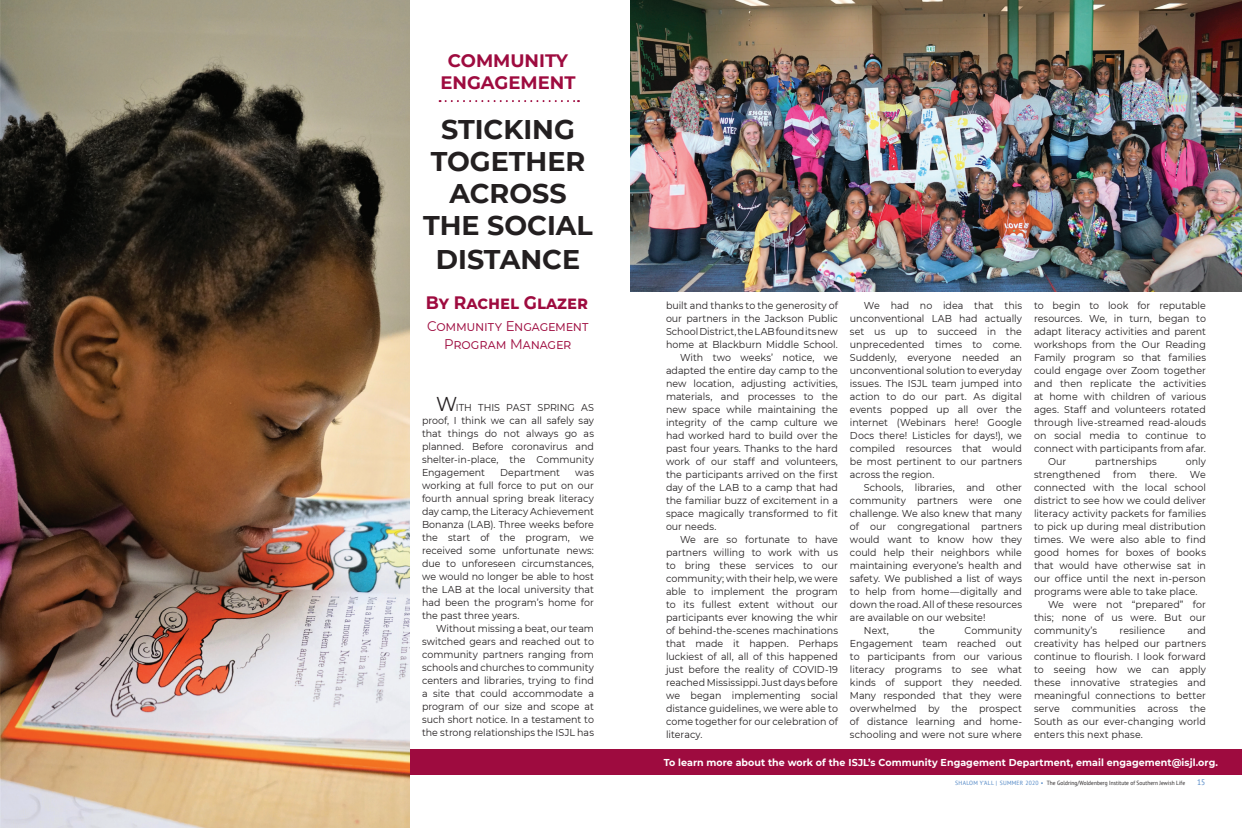
<style>
.page{position:relative;width:1260px;height:828px;background:#fff}
.page>*{position:absolute;margin:0;border:0;box-sizing:border-box;transform-origin:0 0}
.t1{font:700 27px/32.5px "Montserrat";color:#231f20;text-align:center}
.t2{font:700 18px/22px "Montserrat";color:#9e0b3f;text-align:center}
.t3{font:700 18px "Montserrat";color:#9e0b3f;scale:.95 1}
.t4{font:14px/18px "Montserrat";letter-spacing:-.01em;color:#9e0b3f;text-align:center;scale:.95 1}
.t5{font:10px/13px "Montserrat";color:#231f20;text-align:justify;scale:.95 1}
.t6{font:700 10px "Montserrat";letter-spacing:.005em;color:#fff;scale:.95 1}
.t7{font:8px "PT Sans";color:#4d84c4;scale:.95 1}
.t8{font:6px "PT Sans";letter-spacing:.01em;color:#231f20;scale:.9 1}
.s1{font-size:20px}
.s2{color:#4d84c4}
</style>
<div class="page">
<svg style="left:440px;top:100px;width:139px;height:2px"></svg>
<div style="left:394px;top:749px;width:848px;height:26px;background:#9e0b3f"></div>
<img style="left:0;top:0;width:410px;height:827px">
<img style="left:630px;top:0;width:612px;height:292px">
<h2 class="t2" style="left:440px;top:49px;width:136px">COMMUNITY<br>ENGAGEMENT</h2>
<h1 class="t1" style="left:423px;top:112px;width:171px">STICKING<br>TOGETHER<br>ACROSS<br>THE SOCIAL<br>DISTANCE</h1>
<h2 class="t3" style="left:426px;top:290px;width:172px">By Rachel Glazer</h2>
<p class="t5" style="left:666px;top:299px;width:183px">built and thanks to the generosity of</p>
<p class="t5" style="left:666px;top:312px;width:183px">our partners in the Jackson Public</p>
<p class="t5" style="left:666px;top:325px;width:183px">School District, the LAB found its new</p>
<p class="t5" style="left:666px;top:338px;width:183px">home at Blackburn Middle School.</p>
<p class="t5" style="left:680px;top:351px;width:168px">With two weeks’ notice, we</p>
<p class="t5" style="left:666px;top:364px;width:183px">adapted the entire day camp to the</p>
<p class="t5" style="left:666px;top:377px;width:183px">new location, adjusting activities,</p>
<p class="t5" style="left:666px;top:390px;width:183px">materials, and processes to the</p>
<p class="t5" style="left:666px;top:403px;width:183px">new space while maintaining the</p>
<p class="t5" style="left:666px;top:416px;width:183px">integrity of the camp culture we</p>
<p class="t5" style="left:666px;top:429px;width:183px">had worked hard to build over the</p>
<p class="t5" style="left:666px;top:442px;width:183px">past four years. Thanks to the hard</p>
<p class="t5" style="left:666px;top:455px;width:183px">work of our staff and volunteers,</p>
<p class="t5" style="left:666px;top:468px;width:183px">the participants arrived on the first</p>
<p class="t5" style="left:666px;top:481px;width:183px">day of the LAB to a camp that had</p>
<p class="t5" style="left:666px;top:494px;width:183px">the familiar buzz of excitement in a</p>
<p class="t5" style="left:666px;top:507px;width:183px">space magically transformed to fit</p>
<p class="t5" style="left:666px;top:520px;width:55px">our needs.</p>
<p class="t5" style="left:680px;top:533px;width:168px">We are so fortunate to have</p>
<p class="t5" style="left:666px;top:546px;width:183px">partners willing to work with us</p>
<p class="t5" style="left:666px;top:559px;width:183px">to bring these services to our</p>
<p class="t5" style="left:666px;top:572px;width:183px">community; with their help, we were</p>
<p class="t5" style="left:666px;top:585px;width:183px">able to implement the program</p>
<p class="t5" style="left:666px;top:598px;width:183px">to its fullest extent without our</p>
<p class="t5" style="left:666px;top:611px;width:183px">participants ever knowing the whir</p>
<p class="t5" style="left:666px;top:624px;width:183px">of behind-the-scenes machinations</p>
<p class="t5" style="left:666px;top:637px;width:183px">that made it happen. Perhaps</p>
<p class="t5" style="left:666px;top:650px;width:183px">luckiest of all, all of this happened</p>
<p class="t5" style="left:666px;top:663px;width:183px">just before the reality of COVID-19</p>
<p class="t5" style="left:666px;top:676px;width:183px">reached Mississippi. Just days before</p>
<p class="t5" style="left:666px;top:689px;width:183px">we began implementing social</p>
<p class="t5" style="left:666px;top:702px;width:183px">distance guidelines, we were able to</p>
<p class="t5" style="left:666px;top:715px;width:183px">come together for our celebration of</p>
<p class="t5" style="left:666px;top:728px;width:40px">literacy.</p>
<p class="t5" style="left:1034px;top:299px;width:183px">to begin to look for reputable</p>
<p class="t5" style="left:1034px;top:312px;width:183px">resources. We, in turn, began to</p>
<p class="t5" style="left:1034px;top:325px;width:183px">adapt literacy activities and parent</p>
<p class="t5" style="left:1034px;top:338px;width:183px">workshops from the Our Reading</p>
<p class="t5" style="left:1034px;top:351px;width:183px">Family program so that families</p>
<p class="t5" style="left:1034px;top:364px;width:183px">could engage over Zoom together</p>
<p class="t5" style="left:1034px;top:377px;width:183px">and then replicate the activities</p>
<p class="t5" style="left:1034px;top:390px;width:183px">at home with children of various</p>
<p class="t5" style="left:1034px;top:403px;width:183px">ages. Staff and volunteers rotated</p>
<p class="t5" style="left:1034px;top:416px;width:183px">through live-streamed read-alouds</p>
<p class="t5" style="left:1034px;top:429px;width:183px">on social media to continue to</p>
<p class="t5" style="left:1034px;top:442px;width:183px">connect with participants from afar.</p>
<p class="t5" style="left:1048px;top:455px;width:21px">Our</p>
<p class="t5" style="left:1095px;top:455px;width:66px">partnerships</p>
<p class="t5" style="left:1186px;top:455px;width:23px">only</p>
<p class="t5" style="left:1034px;top:468px;width:71px">strengthened</p>
<p class="t5" style="left:1113px;top:468px;width:26px">from</p>
<p class="t5" style="left:1149px;top:468px;width:31px">there.</p>
<p class="t5" style="left:1190px;top:468px;width:18px">We</p>
<p class="t5" style="left:1034px;top:481px;width:183px">connected with the local school</p>
<p class="t5" style="left:1034px;top:494px;width:183px">district to see how we could deliver</p>
<p class="t5" style="left:1034px;top:507px;width:183px">literacy activity packets for families</p>
<p class="t5" style="left:1034px;top:520px;width:183px">to pick up during meal distribution</p>
<p class="t5" style="left:1034px;top:533px;width:183px">times. We were also able to find</p>
<p class="t5" style="left:1034px;top:546px;width:183px">good homes for boxes of books</p>
<p class="t5" style="left:1034px;top:559px;width:183px">that would have otherwise sat in</p>
<p class="t5" style="left:1034px;top:572px;width:183px">our office until the next in-person</p>
<p class="t5" style="left:1034px;top:585px;width:174px">programs were able to take place.</p>
<p class="t5" style="left:1048px;top:598px;width:168px">We were not “prepared” for</p>
<p class="t5" style="left:1034px;top:611px;width:183px">this; none of us were. But our</p>
<p class="t5" style="left:1034px;top:624px;width:68px">community’s</p>
<p class="t5" style="left:1120px;top:624px;width:49px">resilience</p>
<p class="t5" style="left:850px;top:299px;width:183px;text-indent:14px">We had no idea that this unconventional LAB had actually set us up to succeed in the unprecedented times to come.<br>Suddenly, everyone needed an unconventional solution to everyday issues. The ISJL team jumped into action to do our part. As digital events popped up all over the internet (Webinars here! Google Docs there! Listicles for days!), we compiled resources that would be most pertinent to our partners across the region.</p>
<p class="t5" style="left:864px;top:481px;width:168px">Schools, libraries, and other</p>
<p class="t5" style="left:850px;top:494px;width:183px">community partners were one</p>
<p class="t5" style="left:850px;top:507px;width:183px">challenge. We also knew that many</p>
<p class="t5" style="left:850px;top:520px;width:183px">of our congregational partners</p>
<p class="t5" style="left:850px;top:533px;width:183px">would want to know how they</p>
<p class="t5" style="left:850px;top:546px;width:183px">could help their neighbors while</p>
<p class="t5" style="left:850px;top:559px;width:183px">maintaining everyone’s health and</p>
<p class="t5" style="left:850px;top:572px;width:183px">safety. We published a list of ways</p>
<p class="t5" style="left:850px;top:585px;width:183px">to help from home—digitally and</p>
<p class="t5" style="left:850px;top:598px;width:183px">down the road. All of these resources</p>
<p class="t5" style="left:850px;top:611px;width:144px">are available on our website!</p>
<p class="t5" style="left:864px;top:624px;width:28px">Next,</p>
<p class="t5" style="left:919px;top:624px;width:18px">the</p>
<h3 class="t4" style="left:427px;top:317px;width:170px">Community Engagement<br>Program Manager</h3>
<p class="t5" style="left:422px;top:401px;width:183px;text-indent:14px"><span class="s1">W</span>ITH THIS PAST SPRING AS proof, I think we can all safely say that things do not always go as planned. Before coronavirus and shelter-in-place, the Community Engagement</p>
<p class="t5" style="left:500px;top:466px;width:64px">Department</p>
<p class="t5" style="left:422px;top:466px;width:183px;text-indent:153px">was working at full force to put on our fourth annual spring break literacy day camp, the Literacy Achievement Bonanza (LAB). Three weeks before the start of the program, we received some unfortunate news: due to unforeseen circumstances, we would no longer be able to host the LAB at the local university that had been the program’s home for the past three years.</p>
<p class="t5" style="left:422px;top:622px;width:183px;text-indent:14px">Without missing a beat, our team switched gears and reached out to community partners ranging from schools and churches to community centers and libraries, trying to find a site that could accommodate a program of our size and scope at such short notice. In a testament to the strong relationships the ISJL has</p>
<p class="t5" style="left:1034px;top:624px;width:183px;text-indent:153px">and creativity has helped our partners continue to flourish. I look forward to seeing how we can apply these innovative strategies and meaningful connections to better serve communities across the South as our ever-changing world enters this next phase.</p>
<p class="t5" style="left:850px;top:624px;width:183px;text-indent:115px">Community Engagement team reached out to participants from our various literacy programs to see what kinds of support they needed.<br>Many responded that they were overwhelmed by the prospect of distance learning and home&shy;schooling and were not sure where</p>
<p class="t6" style="left:664px;top:755px;width:585px">To learn more about the work of the ISJL’s Community Engagement Department, email engagement@isjl.org.</p>
<p class="t8" style="left:955px;top:779px;width:257px"><span class="s2">SHALOM Y’ALL | SUMMER 2020 •</span> The Goldring/Woldenberg Institute of Southern Jewish Life</p>
<p class="t7" style="left:1197px;top:777px;width:10px">15</p>
</div>
